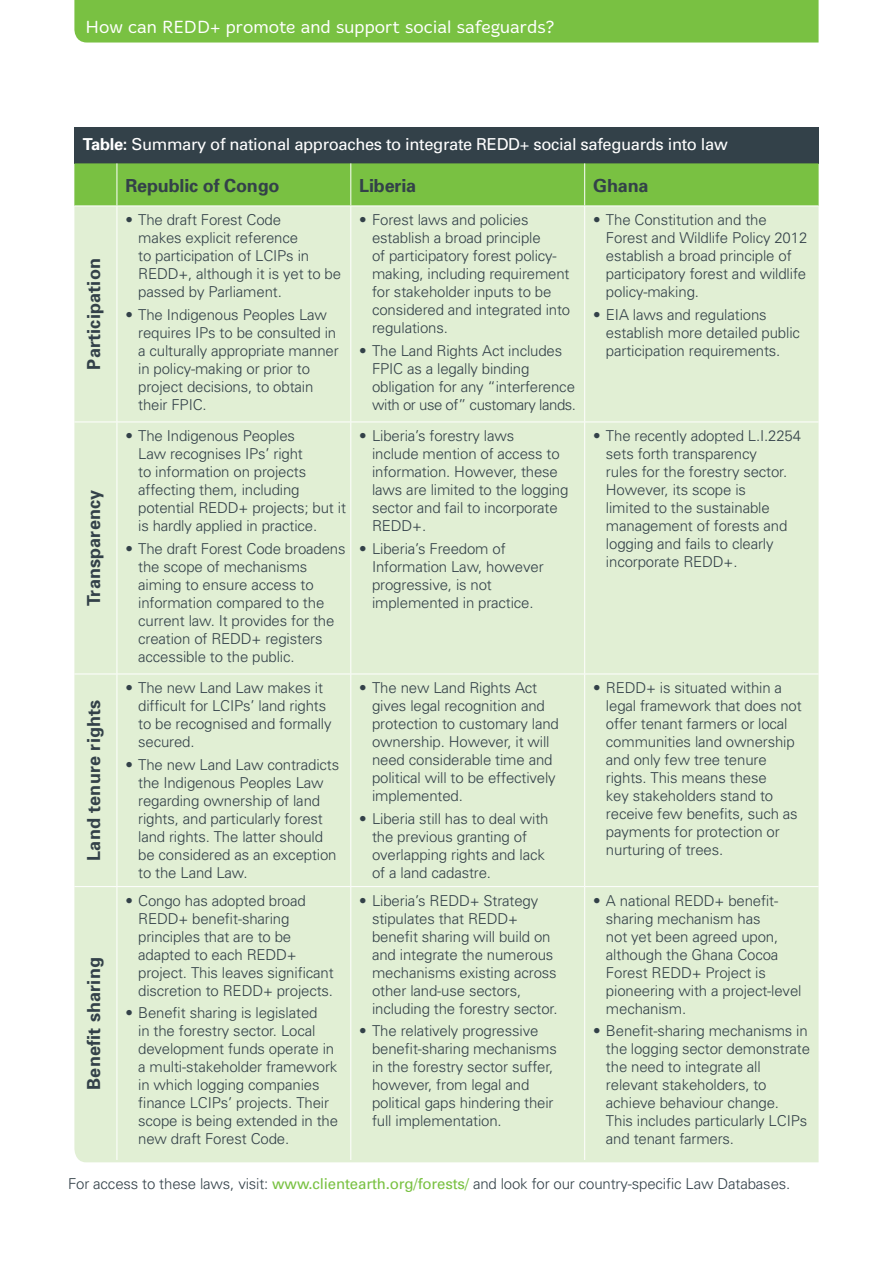
<style>
.page{position:relative;width:893px;height:1263px;background:#fff}
.page>*{position:absolute;margin:0;border:0;box-sizing:border-box;transform-origin:0 0}
._10pt_body_copy{font:700 18px "Univers";letter-spacing:.01em;color:#334149}
._10pt_body_copy-2{font:300 18px "Merge";color:#fff}
._10pt_body_copy-3{font:700 18px "Univers";letter-spacing:-.01em;color:#334149}
.t1{font:16.5px "Univers";letter-spacing:-.02em;color:#fff}
._10pt_body_copy-4{font:300 15px/18px "Univers";letter-spacing:-.01em;color:#334149}
.s1{font-weight:700}
.s2{font-weight:400;color:#79c142}
</style>
<div class="page">
<div style="left:74px;top:207px;width:745px;height:955px;background:#e1efd4"></div>
<div style="left:74px;top:127px;width:745px;height:36px;background:#334149"></div>
<div style="left:74px;top:163px;width:745px;height:43px;background:#79c142"></div>
<hr style="left:117px;top:163px;width:1px;height:43px;background:#fff">
<hr style="left:350px;top:163px;width:1px;height:43px;background:#fff">
<hr style="left:584px;top:163px;width:1px;height:43px;background:#fff">
<hr style="left:117px;top:206px;width:1px;height:216px;background:#fff">
<hr style="left:350px;top:206px;width:1px;height:216px;background:#fff">
<hr style="left:584px;top:206px;width:1px;height:216px;background:#fff">
<hr style="left:74px;top:422px;width:43px;height:1px;background:#fff">
<hr style="left:117px;top:422px;width:234px;height:1px;background:#fff">
<hr style="left:117px;top:422px;width:1px;height:252px;background:#fff">
<hr style="left:351px;top:422px;width:234px;height:1px;background:#fff">
<hr style="left:350px;top:422px;width:1px;height:252px;background:#fff">
<hr style="left:585px;top:422px;width:234px;height:1px;background:#fff">
<hr style="left:584px;top:422px;width:1px;height:252px;background:#fff">
<hr style="left:74px;top:674px;width:43px;height:1px;background:#fff">
<hr style="left:117px;top:674px;width:234px;height:1px;background:#fff">
<hr style="left:117px;top:674px;width:1px;height:212px;background:#fff">
<hr style="left:351px;top:674px;width:234px;height:1px;background:#fff">
<hr style="left:350px;top:674px;width:1px;height:212px;background:#fff">
<hr style="left:585px;top:674px;width:234px;height:1px;background:#fff">
<hr style="left:584px;top:674px;width:1px;height:212px;background:#fff">
<hr style="left:74px;top:886px;width:43px;height:1px;background:#fff">
<hr style="left:117px;top:886px;width:234px;height:1px;background:#fff">
<hr style="left:117px;top:887px;width:1px;height:273px;background:#fff">
<hr style="left:351px;top:886px;width:234px;height:1px;background:#fff">
<hr style="left:350px;top:887px;width:1px;height:273px;background:#fff">
<hr style="left:585px;top:886px;width:234px;height:1px;background:#fff">
<hr style="left:584px;top:887px;width:1px;height:273px;background:#fff">
<div style="left:74px;top:0;width:745px;height:43px;background:#79c142"></div>
<p class="_10pt_body_copy-2" style="left:85px;top:17px;width:470px">How can REDD+ promote and support social safeguards?</p>
<p class="t1" style="left:83px;top:134px;width:646px"><span class="s1">Table:</span> Summary of national approaches to integrate REDD+ social safeguards into law</p>
<p class="_10pt_body_copy-3" style="left:125px;top:174px;width:156px">Republic of Congo</p>
<p class="_10pt_body_copy-3" style="left:359px;top:174px;width:58px">Liberia</p>
<p class="_10pt_body_copy" style="left:593px;top:174px;width:57px">Ghana</p>
<p class="_10pt_body_copy" style="left:82px;top:370px;width:113px;rotate:-90deg">Participation</p>
<p class="_10pt_body_copy" style="left:82px;top:606px;width:118px;rotate:-90deg">Transparency</p>
<p class="_10pt_body_copy" style="left:82px;top:861px;width:163px;rotate:-90deg">Land tenure rights</p>
<p class="_10pt_body_copy-4" style="left:138px;top:210px;width:204px;text-indent:-13px">• The draft Forest Code<br>makes explicit reference<br>to participation of LCIPs in<br>REDD+, although it is yet to be passed by Parliament.</p>
<p class="_10pt_body_copy-4" style="left:138px;top:305px;width:202px;text-indent:-13px">• The Indigenous Peoples Law requires IPs to be consulted in a culturally appropriate manner in policy-making or prior to project decisions, to obtain their FPIC.</p>
<p class="_10pt_body_copy-4" style="left:138px;top:426px;width:209px;text-indent:-13px">• The Indigenous Peoples<br>Law recognises IPs’ right<br>to information on projects affecting them, including potential REDD+ projects; but it is hardly applied in practice.</p>
<p class="_10pt_body_copy-4" style="left:138px;top:539px;width:209px;text-indent:-13px">• The draft Forest Code broadens the scope of mechanisms aiming to ensure access to information compared to the current law. It provides for the creation of REDD+ registers accessible to the public.</p>
<p class="_10pt_body_copy-4" style="left:138px;top:678px;width:195px;text-indent:-13px">• The new Land Law makes it difficult for LCIPs’ land rights to be recognised and formally secured.</p>
<p class="_10pt_body_copy-4" style="left:138px;top:755px;width:203px;text-indent:-13px">• The new Land Law contradicts the Indigenous Peoples Law regarding ownership of land rights, and particularly forest land rights. The latter should be considered as an exception to the Land Law.</p>
<p class="_10pt_body_copy-4" style="left:372px;top:210px;width:200px;text-indent:-13px">• Forest laws and policies establish a broad principle<br>of participatory forest policy&shy;making, including requirement for stakeholder inputs to be considered and integrated into regulations.</p>
<p class="_10pt_body_copy-4" style="left:372px;top:341px;width:206px;text-indent:-13px">• The Land Rights Act includes<br>FPIC as a legally binding obligation for any “interference with or use of” customary lands.</p>
<p class="_10pt_body_copy-4" style="left:372px;top:426px;width:198px;text-indent:-13px">• Liberia’s forestry laws<br>include mention of access to information. However, these laws are limited to the logging sector and fail to incorporate<br>REDD+.</p>
<p class="_10pt_body_copy-4" style="left:372px;top:539px;width:173px;text-indent:-13px">• Liberia’s Freedom of<br>Information Law, however progressive, is not implemented in practice.</p>
<p class="_10pt_body_copy-4" style="left:372px;top:678px;width:188px;text-indent:-13px">• The new Land Rights Act gives legal recognition and protection to customary land ownership. However, it will need considerable time and political will to be effectively implemented.</p>
<p class="_10pt_body_copy-4" style="left:372px;top:809px;width:178px;text-indent:-13px">• Liberia still has to deal with the previous granting of overlapping rights and lack of a land cadastre.</p>
<p class="_10pt_body_copy-4" style="left:606px;top:210px;width:203px;text-indent:-13px">• The Constitution and the<br>Forest and Wildlife Policy 2012 establish a broad principle of participatory forest and wildlife policy-making.</p>
<p class="_10pt_body_copy-4" style="left:606px;top:305px;width:196px;text-indent:-13px">• EIA laws and regulations establish more detailed public participation requirements.</p>
<p class="_10pt_body_copy-4" style="left:606px;top:426px;width:197px;text-indent:-13px">• The recently adopted L.I.2254 sets forth transparency<br>rules for the forestry sector.<br>However, its scope is<br>limited to the sustainable management of forests and logging and fails to clearly incorporate REDD+.</p>
<p class="_10pt_body_copy-4" style="left:606px;top:678px;width:197px;text-indent:-13px">• REDD+ is situated within a legal framework that does not offer tenant farmers or local communities land ownership and only few tree tenure rights. This means these<br>key stakeholders stand to receive few benefits, such as payments for protection or nurturing of trees.</p>
<p class="_10pt_body_copy-4" style="left:138px;top:891px;width:197px;text-indent:-13px">• Congo has adopted broad<br>REDD+ benefit-sharing principles that are to be adapted to each REDD+ project. This leaves significant discretion to REDD+ projects.</p>
<p class="_10pt_body_copy-4" style="left:138px;top:1003px;width:201px;text-indent:-13px">• Benefit sharing is legislated<br>in the forestry sector. Local development funds operate in a multi-stakeholder framework in which logging companies finance LCIPs’ projects. Their scope is being extended in the new draft Forest Code.</p>
<p class="_10pt_body_copy-4" style="left:372px;top:891px;width:187px;text-indent:-13px">• Liberia’s REDD+ Strategy stipulates that REDD+ benefit sharing will build on and integrate the numerous mechanisms existing across other land-use sectors, including the forestry sector.</p>
<p class="_10pt_body_copy-4" style="left:372px;top:1021px;width:186px;text-indent:-13px">• The relatively progressive benefit-sharing mechanisms in the forestry sector suffer, however, from legal and political gaps hindering their full implementation.</p>
<p class="_10pt_body_copy-4" style="left:606px;top:891px;width:197px;text-indent:-13px">• A national REDD+ benefit&shy;sharing mechanism has<br>not yet been agreed upon, although the Ghana Cocoa<br>Forest REDD+ Project is pioneering with a project-level mechanism.</p>
<p class="_10pt_body_copy-4" style="left:606px;top:1021px;width:206px;text-indent:-13px">• Benefit-sharing mechanisms in the logging sector demonstrate the need to integrate all relevant stakeholders, to achieve behaviour change.<br>This includes particularly LCIPs and tenant farmers.</p>
<p class="_10pt_body_copy-4" style="left:68px;top:1174px;width:724px">For access to these laws, visit: <span class="s2">www.clientearth.org/forests/</span> and look for our country-specific Law Databases.</p>
<p class="_10pt_body_copy" style="left:82px;top:1090px;width:134px;rotate:-90deg">Benefit sharing</p>
</div>
